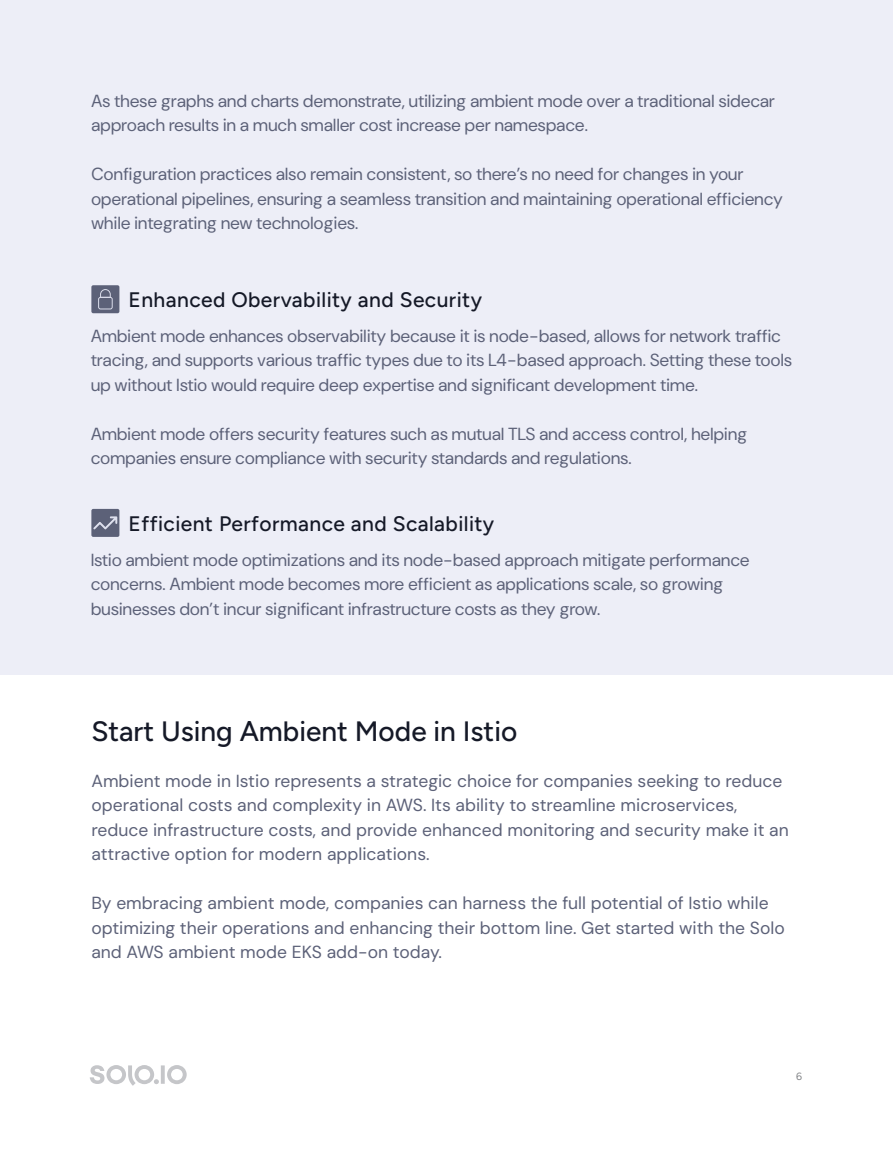
<style>
.page{position:relative;width:893px;height:1155px;background:#fff}
.page>*{position:absolute;margin:0;border:0;box-sizing:border-box;transform-origin:0 0}
.t1{font:300 28px "Figtree";color:#151927}
.t2{font:300 21px "Figtree";letter-spacing:.02em;color:#151927}
.t3{font:17.5px/24.5px "DM Sans 9 pt";letter-spacing:.02em;color:#5c6178}
.t4{font:17.5px/24.5px "DM Sans 9 pt";color:#5c6178}
.t5{font:300 10.5px "Figtree";color:#808285}
</style>
<div class="page">
<svg style="left:90px;top:1065px;width:97px;height:21px"></svg>
<div style="left:0;top:0;width:892px;height:674px;background:#edeef7"></div>
<div style="left:91px;top:509px;width:28px;height:28px;background:#5c6178;border-radius:2px"></div>
<svg style="left:94px;top:516px;width:23px;height:13px"></svg>
<div style="left:91px;top:285px;width:28px;height:28px;background:#5c6178;border-radius:2px"></div>
<svg style="left:98px;top:289px;width:15px;height:20px"></svg>
<p class="t3" style="left:91px;top:88px;width:685px">As these graphs and charts demonstrate, utilizing ambient mode over a traditional sidecar approach results in a much smaller cost increase per namespace.</p>
<p class="t3" style="left:91px;top:162px;width:692px">Configuration practices also remain consistent, so there’s no need for changes in your operational pipelines, ensuring a seamless transition and maintaining operational efficiency while integrating new technologies.</p>
<p class="t2" style="left:129px;top:288px;width:355px">Enhanced Obervability and Security</p>
<p class="t3" style="left:91px;top:324px;width:702px">Ambient mode enhances observability because it is node-based, allows for network traffic tracing, and supports various traffic types due to its L4-based approach. Setting these tools up without Istio would require deep expertise and significant development time.</p>
<p class="t3" style="left:91px;top:422px;width:657px">Ambient mode offers security features such as mutual TLS and access control, helping companies ensure compliance with security standards and regulations.</p>
<p class="t2" style="left:129px;top:512px;width:367px">Efficient Performance and Scalability</p>
<p class="t3" style="left:91px;top:548px;width:659px">Istio ambient mode optimizations and its node-based approach mitigate performance concerns. Ambient mode becomes more efficient as applications scale, so growing businesses don’t incur significant infrastructure costs as they grow.</p>
<h1 class="t1" style="left:91px;top:716px;width:427px">Start Using Ambient Mode in Istio</h1>
<p class="t4" style="left:91px;top:768px;width:699px">Ambient mode in Istio represents a strategic choice for companies seeking to reduce operational costs and complexity in AWS. Its ability to streamline microservices, reduce infrastructure costs, and provide enhanced monitoring and security make it an attractive option for modern applications.</p>
<p class="t4" style="left:91px;top:891px;width:694px">By embracing ambient mode, companies can harness the full potential of Istio while optimizing their operations and enhancing their bottom line. Get started with the Solo and AWS ambient mode EKS add-on today.</p>
<p class="t5" style="left:796px;top:1071px;width:7px">6</p>
</div>
